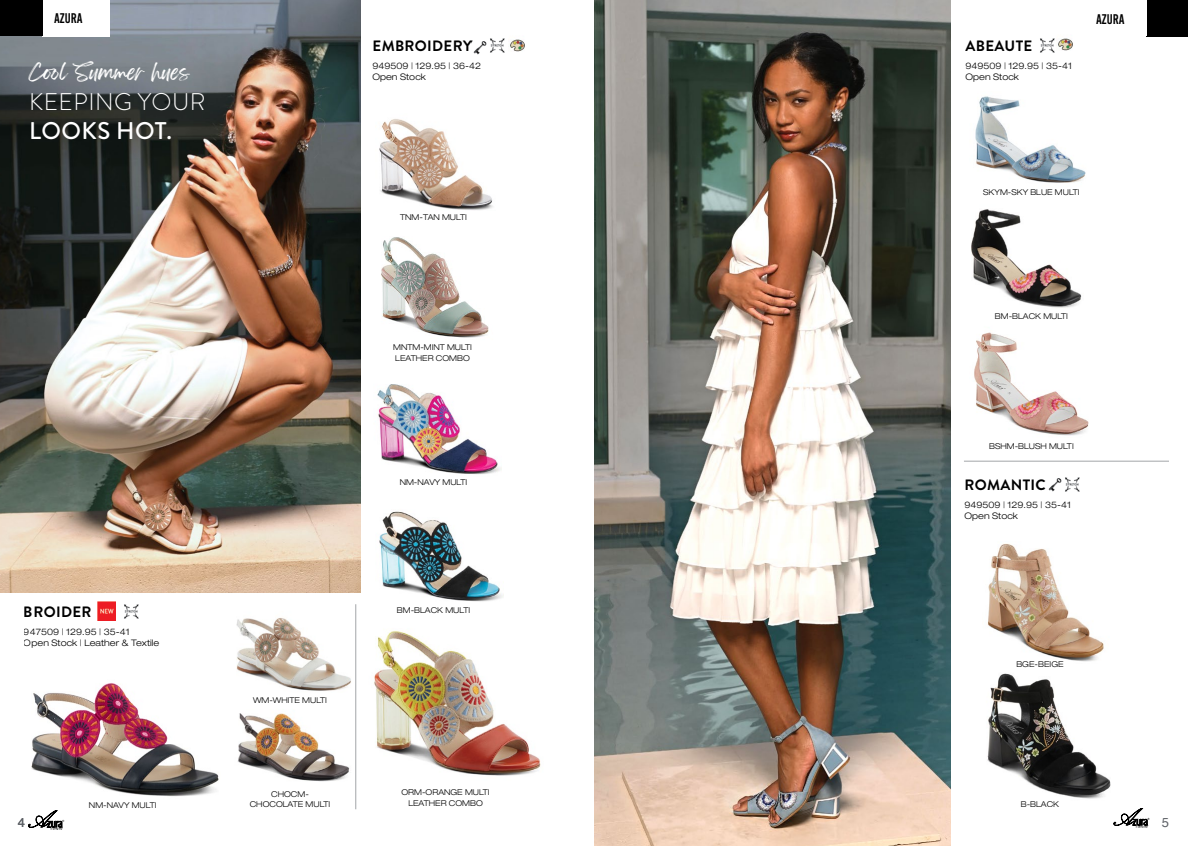
<style>
.page{position:relative;width:1188px;height:846px;background:#fff}
.page>*{position:absolute;margin:0;border:0;box-sizing:border-box;transform-origin:0 0}
.t1{font:300 24.1px "Brandon Grotesque";letter-spacing:.02em;color:#fff}
.t2{font:500 24.1px "Brandon Grotesque";letter-spacing:.02em;color:#fff}
.t3{font:18.6px "Feeling Passionate";color:#fff}
.t4{font:700 15px "Brandon Grotesque";letter-spacing:.02em;color:#000}
.t5{font:14px "Bebas Kai";color:#000}
.t6{font:13px "Helvetica";color:#5d6166}
.t7{font:300 expanded 9px/10.8px "Helvetica Neue LT Pro";color:#000}
.t8{font:300 expanded 8px/10.8px "Helvetica Neue LT Pro";color:#000;text-align:center}
</style>
<div class="page">
<img style="left:28px;top:605px;width:191px;height:198px">
<img style="left:237px;top:698px;width:113px;height:88px">
<img style="left:236px;top:592px;width:115px;height:106px">
<img style="left:381px;top:237px;width:108px;height:101px">
<img style="left:379px;top:119px;width:114px;height:91px">
<img style="left:379px;top:511px;width:124px;height:91px">
<img style="left:377px;top:384px;width:124px;height:90px">
<img style="left:0;top:0;width:361px;height:592px">
<img style="left:374px;top:631px;width:167px;height:145px">
<div style="left:42px;top:0;width:67px;height:37px;background:#fff"></div>
<div style="left:1147px;top:0;width:41px;height:37px;background:#000"></div>
<div style="left:0;top:0;width:42px;height:36px;background:#000"></div>
<img style="left:97px;top:602px;width:18px;height:18px">
<img style="left:122px;top:604px;width:17px;height:15px">
<img style="left:510px;top:39px;width:15px;height:13px">
<img style="left:490px;top:38px;width:15px;height:15px">
<img style="left:979px;top:673px;width:137px;height:126px">
<img style="left:971px;top:209px;width:111px;height:99px">
<img style="left:975px;top:96px;width:111px;height:87px">
<img style="left:987px;top:543px;width:117px;height:119px">
<img style="left:970px;top:332px;width:119px;height:104px">
<hr style="left:964px;top:461px;width:205px;height:1px;background:#a3a5a8">
<img style="left:1040px;top:38px;width:15px;height:15px">
<img style="left:1056px;top:34px;width:19px;height:17px">
<img style="left:1065px;top:477px;width:15px;height:15px">
<img style="left:594px;top:0;width:357px;height:846px">
<hr style="left:356px;top:604px;width:1px;height:205px;background:#a3a5a8">
<svg style="left:28px;top:808px;width:37px;height:22px"></svg>
<svg style="left:1114px;top:808px;width:36px;height:20px"></svg>
<img style="left:1048px;top:478px;width:14px;height:14px">
<img style="left:473px;top:41px;width:14px;height:14px">
<h3 class="t5" style="left:54px;top:11px;width:30px">AZURA</h3>
<h3 class="t5" style="left:1096px;top:11px;width:30px">AZURA</h3>
<h3 class="t5" style="left:1102px;top:11px;width:30px">AZURA</h3>
<h2 class="t3" style="left:29px;top:57px;width:162px">Cool Summer hues</h2>
<h1 class="t1" style="left:29px;top:85px;width:178px">KEEPING YOUR</h1>
<h1 class="t2" style="left:29px;top:114px;width:144px">LOOKS HOT.</h1>
<h3 class="t4" style="left:373px;top:35px;width:101px">EMBROIDERY</h3>
<p class="t7" style="left:372px;top:60px;width:110px">949509 | 129.95 | 36-42<br>Open Stock</p>
<p class="t8" style="left:400px;top:212px;width:68px">TNM-TAN MULTI</p>
<h3 class="t4" style="left:966px;top:36px;width:68px">ABEAUTE</h3>
<p class="t7" style="left:966px;top:61px;width:108px">949509 | 129.95 | 35-41<br>Open Stock</p>
<p class="t8" style="left:983px;top:186px;width:98px">SKYM-SKY BLUE MULTI</p>
<p class="t8" style="left:995px;top:310px;width:75px">BM-BLACK MULTI</p>
<p class="t8" style="left:393px;top:342px;width:80px;text-align:left">MNTM-MINT MULTI<br>LEATHER COMBO</p>
<p class="t8" style="left:989px;top:440px;width:86px">BSHM-BLUSH MULTI</p>
<p class="t8" style="left:400px;top:476px;width:69px">NM-NAVY MULTI</p>
<h3 class="t4" style="left:965px;top:475px;width:83px">ROMANTIC</h3>
<p class="t7" style="left:965px;top:500px;width:108px">949509 | 129.95 | 35-41<br>Open Stock</p>
<h3 class="t4" style="left:24px;top:602px;width:69px">BROIDER</h3>
<p class="t7" style="left:24px;top:627px;width:137px">947509 | 129.95 | 35-41<br>Open Stock | Leather &amp; Textile</p>
<p class="t8" style="left:397px;top:605px;width:75px">BM-BLACK MULTI</p>
<p class="t8" style="left:1016px;top:659px;width:49px">BGE-BEIGE</p>
<p class="t8" style="left:253px;top:694px;width:75px">WM-WHITE MULTI</p>
<p class="t8" style="left:89px;top:800px;width:69px">NM-NAVY MULTI</p>
<p class="t8" style="left:250px;top:788px;width:82px">CHOCM-<br>CHOCOLATE MULTI</p>
<p class="t8" style="left:401px;top:787px;width:90px">ORM-ORANGE MULTI<br>LEATHER COMBO</p>
<p class="t8" style="left:1021px;top:799px;width:40px">B-BLACK</p>
<h3 class="t6" style="left:18px;top:812px;width:9px">4</h3>
<h3 class="t6" style="left:1162px;top:812px;width:9px">5</h3>
</div>
